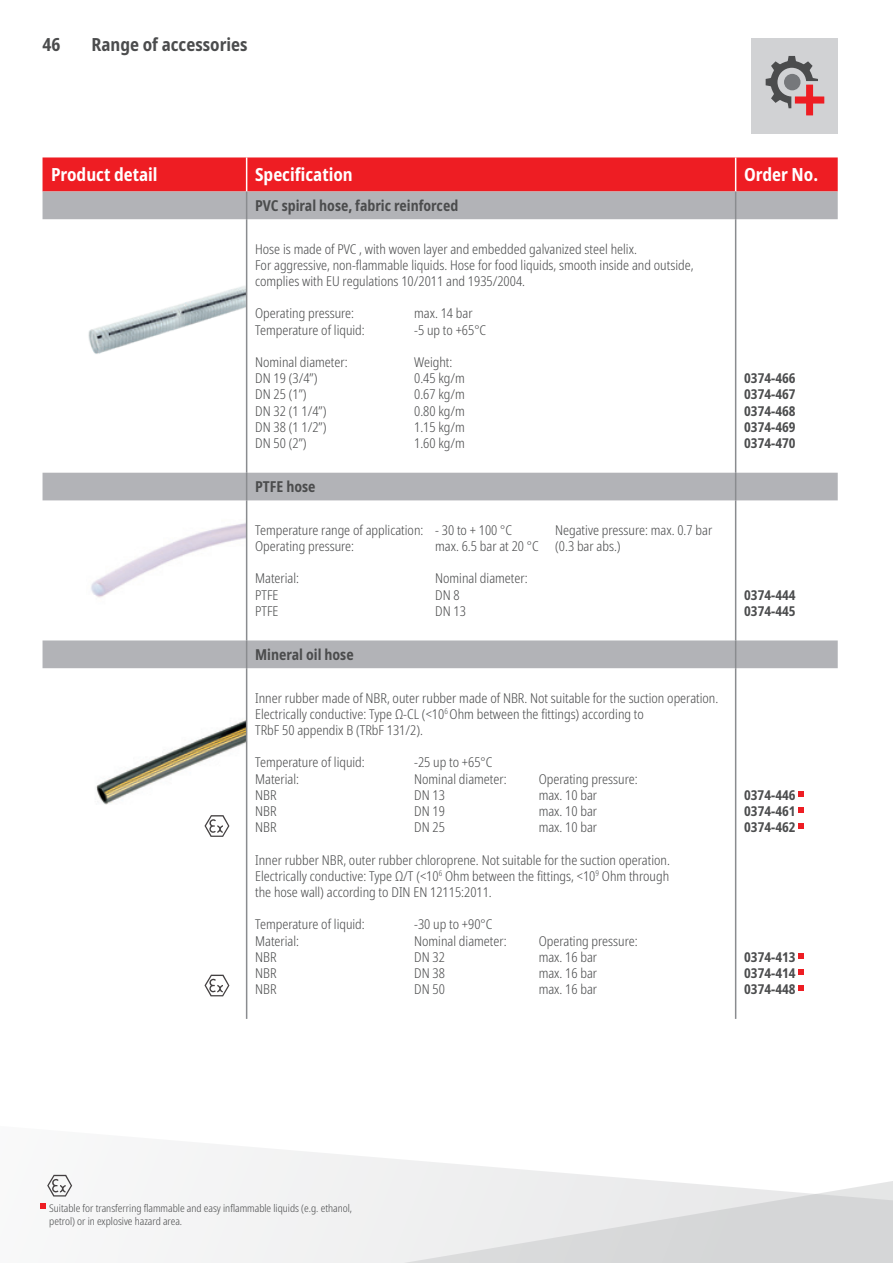
<style>
.page{position:relative;width:893px;height:1263px;background:#fff}
.page>*{position:absolute;margin:0;border:0;box-sizing:border-box;transform-origin:0 0}
.t1{font:700 condensed 18px "Noto Sans";color:#fff}
.t2{font:700 condensed 18px "Noto Sans";color:#4b4c4d}
.t3{font:700 condensed 15px "Noto Sans";color:#4b4c4d}
.t4{font:300 condensed 13.5px/16.2px "Noto Sans";color:#4b4c4d}
.t5{font:700 condensed 13.5px/16.2px "Noto Sans";color:#4b4c4d;text-align:justify}
.t6{font:300 condensed 10.5px/12.6px "Noto Sans";color:#4b4c4d}
</style>
<div class="page">
<svg style="left:40px;top:1143px;width:853px;height:120px"></svg>
<img style="left:96px;top:710px;width:150px;height:107px">
<svg style="left:43px;top:219px;width:795px;height:449px"></svg>
<hr style="left:246px;top:219px;width:1px;height:254px;background:#8a8c8f">
<hr style="left:246px;top:500px;width:1px;height:140px;background:#8a8c8f">
<svg style="left:246px;top:640px;width:1px;height:28px"></svg>
<hr style="left:246px;top:668px;width:1px;height:351px;background:#8a8c8f">
<svg style="left:246px;top:473px;width:1px;height:27px"></svg>
<svg style="left:43px;top:157px;width:795px;height:62px;background:#d36267"></svg>
<hr style="left:735px;top:219px;width:1px;height:254px;background:#8a8c8f">
<svg style="left:735px;top:473px;width:1px;height:27px"></svg>
<hr style="left:735px;top:500px;width:1px;height:140px;background:#8a8c8f">
<svg style="left:735px;top:640px;width:1px;height:28px"></svg>
<hr style="left:735px;top:668px;width:1px;height:351px;background:#8a8c8f">
<svg style="left:798px;top:791px;width:5px;height:6px"></svg>
<svg style="left:798px;top:807px;width:5px;height:6px"></svg>
<svg style="left:798px;top:824px;width:5px;height:5px"></svg>
<svg style="left:798px;top:953px;width:5px;height:6px"></svg>
<svg style="left:798px;top:969px;width:5px;height:6px"></svg>
<svg style="left:798px;top:986px;width:5px;height:5px"></svg>
<div style="left:751px;top:38px;width:87px;height:96px;background:#d1d2d4"></div>
<svg style="left:766px;top:56px;width:58px;height:59px"></svg>
<div style="left:784px;top:74px;width:16px;height:16px;background:#76787b;border-radius:50%"></div>
<svg style="left:204px;top:815px;width:25px;height:22px"></svg>
<svg style="left:204px;top:975px;width:25px;height:21px"></svg>
<svg style="left:47px;top:1175px;width:25px;height:21px"></svg>
<svg style="left:41px;top:1203px;width:5px;height:6px"></svg>
<h1 class="t2" style="left:43px;top:32px;width:19px">46</h1>
<h1 class="t2" style="left:91px;top:32px;width:158px">Range of accessories</h1>
<h1 class="t1" style="left:51px;top:162px;width:108px">Product detail</h1>
<h1 class="t1" style="left:255px;top:162px;width:99px">Specification</h1>
<h1 class="t1" style="left:744px;top:162px;width:75px">Order No.</h1>
<p class="t3" style="left:255px;top:195px;width:205px">PVC spiral hose, fabric reinforced</p>
<p class="t4" style="left:255px;top:240px;width:440px">Hose is made of PVC , with woven layer and embedded galvanized steel helix.<br>For aggressive, non-flammable liquids. Hose for food liquids, smooth inside and outside, complies with EU regulations 10/2011 and 1935/2004.</p>
<p class="t4" style="left:255px;top:305px;width:101px">Operating pressure:</p>
<p class="t4" style="left:414px;top:305px;width:60px">max. 14 bar</p>
<p class="t4" style="left:255px;top:321px;width:111px">Temperature of liquid:</p>
<p class="t4" style="left:414px;top:321px;width:73px">-5 up to +65°C</p>
<p class="t4" style="left:255px;top:354px;width:94px">Nominal diameter:</p>
<p class="t4" style="left:414px;top:354px;width:40px">Weight:</p>
<p class="t4" style="left:255px;top:370px;width:64px">DN 19 (3/4”)</p>
<p class="t4" style="left:414px;top:370px;width:52px">0.45 kg/m</p>
<p class="t4" style="left:255px;top:386px;width:53px">DN 25 (1”)</p>
<p class="t4" style="left:414px;top:386px;width:52px">0.67 kg/m</p>
<p class="t4" style="left:255px;top:402px;width:73px">DN 32 (1 1/4”)</p>
<p class="t4" style="left:414px;top:402px;width:52px">0.80 kg/m</p>
<p class="t4" style="left:255px;top:418px;width:73px">DN 38 (1 1/2”)</p>
<p class="t4" style="left:414px;top:418px;width:52px">1.15 kg/m</p>
<p class="t4" style="left:255px;top:435px;width:53px">DN 50 (2”)</p>
<p class="t4" style="left:414px;top:435px;width:52px">1.60 kg/m</p>
<p class="t5" style="left:744px;top:370px;width:53px">0374-466<br>0374-467<br>0374-468<br>0374-469<br>0374-470</p>
<p class="t3" style="left:255px;top:476px;width:62px">PTFE hose</p>
<p class="t4" style="left:255px;top:521px;width:258px">Temperature range of application: - 30 to + 100 °C</p>
<p class="t4" style="left:555px;top:521px;width:159px">Negative pressure: max. 0.7 bar</p>
<p class="t4" style="left:255px;top:538px;width:101px">Operating pressure:</p>
<p class="t4" style="left:435px;top:538px;width:187px">max. 6.5 bar at 20 °C (0.3 bar abs.)</p>
<p class="t4" style="left:255px;top:570px;width:46px">Material:</p>
<p class="t4" style="left:435px;top:570px;width:94px">Nominal diameter:</p>
<p class="t4" style="left:255px;top:586px;width:25px">PTFE</p>
<p class="t4" style="left:435px;top:586px;width:26px">DN 8</p>
<p class="t4" style="left:255px;top:602px;width:25px">PTFE</p>
<p class="t4" style="left:435px;top:602px;width:32px">DN 13</p>
<p class="t3" style="left:255px;top:644px;width:100px">Mineral oil hose</p>
<p class="t4" style="left:255px;top:689px;width:465px">Inner rubber made of NBR, outer rubber made of NBR. Not suitable for the suction operation.<br>Electrically conductive: Type Ω-CL (&lt;10<sup>6</sup> Ohm between the fittings) according to<br>TRbF 50 appendix B (TRbF 131/2).</p>
<p class="t4" style="left:255px;top:754px;width:111px">Temperature of liquid:</p>
<p class="t4" style="left:414px;top:754px;width:80px">-25 up to +65°C</p>
<p class="t4" style="left:255px;top:770px;width:46px">Material:</p>
<p class="t4" style="left:414px;top:770px;width:94px">Nominal diameter:</p>
<p class="t4" style="left:539px;top:770px;width:101px">Operating pressure:</p>
<p class="t4" style="left:255px;top:786px;width:23px">NBR</p>
<p class="t4" style="left:414px;top:786px;width:32px">DN 13</p>
<p class="t4" style="left:539px;top:786px;width:60px">max. 10 bar</p>
<p class="t4" style="left:255px;top:803px;width:23px">NBR</p>
<p class="t4" style="left:414px;top:803px;width:32px">DN 19</p>
<p class="t4" style="left:539px;top:803px;width:60px">max. 10 bar</p>
<p class="t4" style="left:255px;top:819px;width:23px">NBR</p>
<p class="t4" style="left:414px;top:819px;width:32px">DN 25</p>
<p class="t4" style="left:539px;top:819px;width:60px">max. 10 bar</p>
<p class="t4" style="left:255px;top:851px;width:416px;text-align:justify">Inner rubber NBR, outer rubber chloroprene. Not suitable for the suction operation.<br>Electrically conductive: Type Ω/T (&lt;10<sup>6</sup> Ohm between the fittings, &lt;10<sup>9</sup> Ohm through the hose wall) according to DIN EN 12115:2011.</p>
<p class="t4" style="left:255px;top:916px;width:111px">Temperature of liquid:</p>
<p class="t4" style="left:414px;top:916px;width:80px">-30 up to +90°C</p>
<p class="t4" style="left:255px;top:932px;width:46px">Material:</p>
<p class="t4" style="left:414px;top:932px;width:94px">Nominal diameter:</p>
<p class="t4" style="left:539px;top:932px;width:101px">Operating pressure:</p>
<p class="t4" style="left:255px;top:948px;width:23px">NBR</p>
<p class="t4" style="left:414px;top:948px;width:32px">DN 32</p>
<p class="t4" style="left:539px;top:948px;width:60px">max. 16 bar</p>
<p class="t4" style="left:255px;top:965px;width:23px">NBR</p>
<p class="t4" style="left:414px;top:965px;width:32px">DN 38</p>
<p class="t4" style="left:539px;top:965px;width:60px">max. 16 bar</p>
<p class="t4" style="left:255px;top:981px;width:23px">NBR</p>
<p class="t4" style="left:414px;top:981px;width:32px">DN 50</p>
<p class="t4" style="left:539px;top:981px;width:60px">max. 16 bar</p>
<p class="t5" style="left:744px;top:586px;width:53px">0374-444<br>0374-445</p>
<p class="t5" style="left:744px;top:786px;width:53px">0374-446<br>0374-461<br>0374-462</p>
<p class="t5" style="left:744px;top:948px;width:53px">0374-413<br>0374-414<br>0374-448</p>
<p class="t6" style="left:49px;top:1202px;width:304px">Suitable for transferring flammable and easy inflammable liquids (e.g. ethanol, petrol) or in explosive hazard area.</p>
</div>
